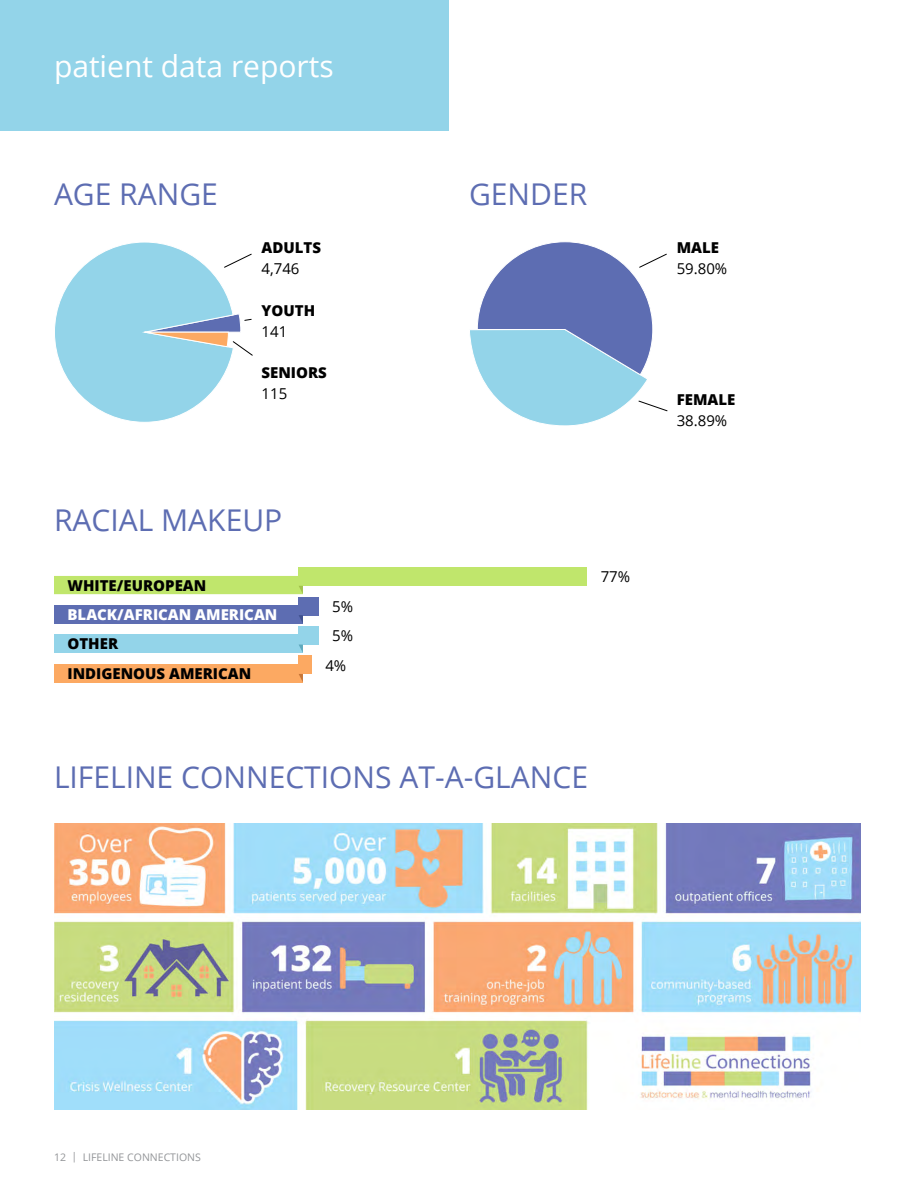
<style>
.page{position:relative;width:918px;height:1188px;background:#fff}
.page>*{position:absolute;margin:0;border:0;box-sizing:border-box;transform-origin:0 0}
.t1{font:30px "Open Sans";color:#5d6db2}
.t2{font:30px "Open Sans";color:#fff}
.t3{font:800 15px/29.2px "Open Sans";color:#000}
.t4{font:15px/29.4px "Open Sans";color:#000;text-align:center}
.t5{font:800 15px "Open Sans";color:#fff}
.t6{font:10.5px "Open Sans";color:#939598}
</style>
<div class="page">
<img style="left:54px;top:824px;width:807px;height:286px">
<div style="left:0;top:0;width:449px;height:131px;background:#93d4e9"></div>
<svg style="left:470px;top:242px;width:198px;height:184px"></svg>
<svg style="left:55px;top:242px;width:198px;height:180px"></svg>
<div style="left:299px;top:656px;width:13px;height:18px;background:#fca962"></div>
<div style="left:299px;top:626px;width:20px;height:19px;background:#93d4e9"></div>
<div style="left:299px;top:597px;width:20px;height:18px;background:#5d6db2"></div>
<div style="left:299px;top:568px;width:288px;height:18px;background:#c0e66c"></div>
<div style="left:54px;top:664px;width:249px;height:18px;background:#fca962"></div>
<div style="left:54px;top:635px;width:249px;height:18px;background:#93d4e9"></div>
<div style="left:54px;top:605px;width:249px;height:19px;background:#5d6db2"></div>
<div style="left:54px;top:576px;width:249px;height:18px;background:#c0e66c"></div>
<svg style="left:299px;top:615px;width:4px;height:8px"></svg>
<svg style="left:299px;top:645px;width:4px;height:8px"></svg>
<svg style="left:299px;top:674px;width:4px;height:8px"></svg>
<h1 class="t2" style="left:54px;top:46px;width:281px">patient data reports</h1>
<h1 class="t1" style="left:54px;top:174px;width:165px">AGE RANGE</h1>
<p class="t3" style="left:262px;top:232px;width:61px">ADULTS</p>
<p class="t4" style="left:262px;top:254px;width:39px">4,746</p>
<p class="t3" style="left:262px;top:295px;width:55px">YOUTH</p>
<p class="t4" style="left:262px;top:316px;width:27px">141</p>
<p class="t3" style="left:262px;top:357px;width:67px">SENIORS</p>
<p class="t4" style="left:262px;top:379px;width:27px">115</p>
<h1 class="t1" style="left:469px;top:174px;width:120px">GENDER</h1>
<h1 class="t1" style="left:54px;top:500px;width:230px">RACIAL MAKEUP</h1>
<p class="t3" style="left:68px;top:570px;width:140px">WHITE/EUROPEAN</p>
<p class="t5" style="left:68px;top:604px;width:211px">BLACK/AFRICAN AMERICAN</p>
<p class="t3" style="left:68px;top:629px;width:185px">OTHER<br>INDIGENOUS AMERICAN</p>
<p class="t4" style="left:325px;top:591px;width:29px">5%<br>5%<br>4%</p>
<p class="t4" style="left:601px;top:562px;width:31px">77%</p>
<h1 class="t1" style="left:54px;top:756px;width:536px">LIFELINE CONNECTIONS AT-A-GLANCE</h1>
<p class="t3" style="left:677px;top:232px;width:44px">MALE</p>
<p class="t4" style="left:677px;top:254px;width:52px">59.80%</p>
<p class="t3" style="left:677px;top:384px;width:60px">FEMALE</p>
<p class="t4" style="left:677px;top:406px;width:52px">38.89%</p>
<p class="t6" style="left:54px;top:1150px;width:148px">12 | LIFELINE CONNECTIONS</p>
</div>
